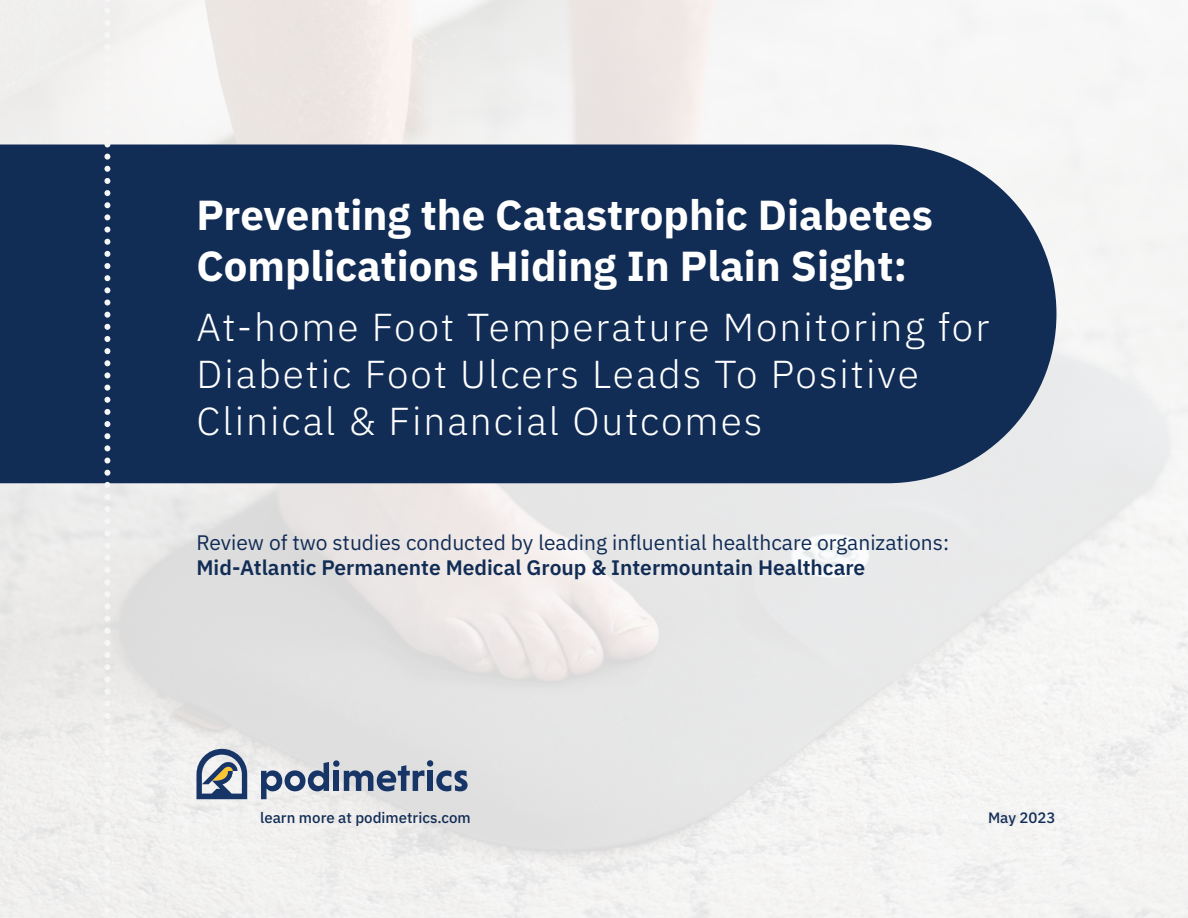
<style>
.page{position:relative;width:1188px;height:918px;background:#fff}
.page>*{position:absolute;margin:0;border:0;box-sizing:border-box;transform-origin:0 0}
.t1{font:700 42px/50.4px "IBM Plex Sans";color:#fff}
.t2{font:300 39px/46.8px "IBM Plex Sans";letter-spacing:.05em;color:#fff}
.t3{font:21px/25.2px "IBM Plex Sans";color:#112c55}
.t4{font:500 15px "IBM Plex Sans";color:#112c55}
.s1{font-weight:600}
</style>
<div class="page">
<img style="left:1px;top:0;width:1187px;height:918px">
<div style="left:0;top:145px;width:1056px;height:338px;background:#112c55"></div>
<svg style="left:104px;top:0;width:6px;height:918px"></svg>
<svg style="left:261px;top:762px;width:68px;height:37px"></svg>
<div style="left:334px;top:771px;width:5px;height:20px;background:#183567"></div>
<div style="left:333px;top:760px;width:7px;height:7px;background:#183567;border-radius:50%"></div>
<svg style="left:344px;top:765px;width:80px;height:26px"></svg>
<div style="left:427px;top:771px;width:6px;height:20px;background:#183567"></div>
<svg style="left:436px;top:770px;width:32px;height:21px"></svg>
<div style="left:427px;top:760px;width:6px;height:7px;background:#183567;border-radius:50%"></div>
<svg style="left:197px;top:749px;width:50px;height:50px"></svg>
<p class="t1" style="left:196px;top:187px;width:738px">Preventing the Catastrophic Diabetes<br>Complications Hiding In Plain Sight:</p>
<p class="t2" style="left:196px;top:301px;width:794px">At-home Foot Temperature Monitoring for<br>Diabetic Foot Ulcers Leads To Positive<br>Clinical &amp; Financial Outcomes</p>
<p class="t3" style="left:196px;top:528px;width:754px">Review of two studies conducted by leading influential healthcare organizations:<br><span class="s1">Mid-Atlantic Permanente Medical Group &amp; Intermountain Healthcare</span></p>
<p class="t4" style="left:260px;top:806px;width:212px">learn more at podimetrics.com</p>
<p class="t4" style="left:988px;top:806px;width:69px">May 2023</p>
</div>
